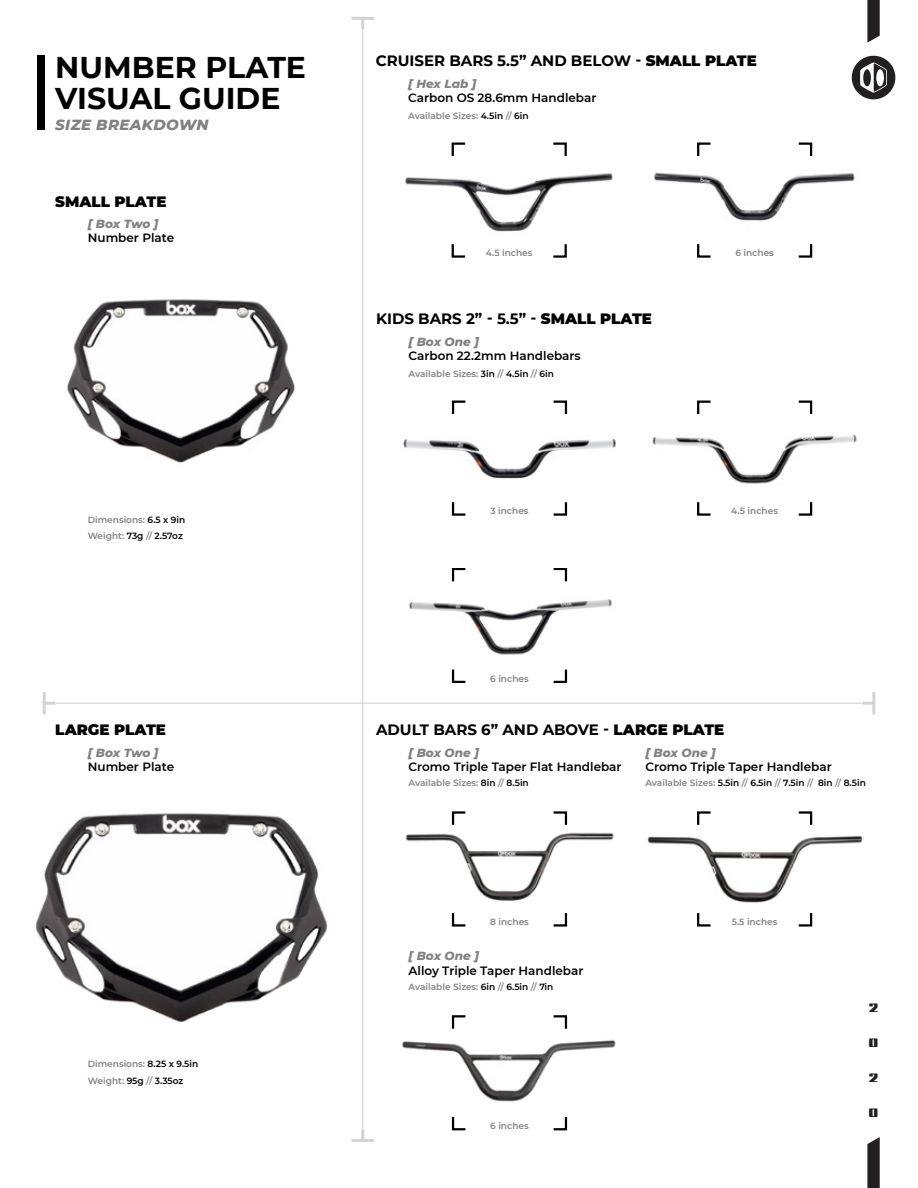
<style>
.page{position:relative;width:918px;height:1188px;background:#fff}
.page>*{position:absolute;margin:0;border:0;box-sizing:border-box;transform-origin:0 0}
.t1{font:700 30px/31.5px "Montserrat";color:#000}
.t2{font:700 15px "Montserrat";color:#000}
.t3{font:900 15px "Montserrat";color:#000}
.t4{font:italic 800 15px "Montserrat";letter-spacing:.02em;color:#808285}
.t5{font:900 13.65px "Sarpanch";color:#231f20}
.t6{font:600 12px "Montserrat";color:#000}
.t7{font:italic 800 12px "Montserrat";color:#808285}
.t8{font:600 9px/16.5px "Montserrat";color:#808285}
.s1{color:#000}
.s2{font-weight:900}
</style>
<div class="page">
<img style="left:400px;top:599px;width:219px;height:104px">
<svg style="left:451px;top:568px;width:15px;height:14px"></svg>
<svg style="left:551px;top:667px;width:17px;height:17px"></svg>
<svg style="left:553px;top:568px;width:15px;height:14px"></svg>
<svg style="left:451px;top:667px;width:17px;height:17px"></svg>
<img style="left:652px;top:434px;width:205px;height:50px">
<svg style="left:697px;top:400px;width:14px;height:14px"></svg>
<svg style="left:798px;top:502px;width:15px;height:14px"></svg>
<svg style="left:798px;top:400px;width:15px;height:14px"></svg>
<svg style="left:697px;top:502px;width:14px;height:14px"></svg>
<img style="left:405px;top:832px;width:209px;height:69px">
<svg style="left:451px;top:811px;width:15px;height:14px"></svg>
<svg style="left:553px;top:913px;width:15px;height:14px"></svg>
<svg style="left:553px;top:811px;width:15px;height:14px"></svg>
<svg style="left:451px;top:913px;width:15px;height:14px"></svg>
<img style="left:654px;top:91px;width:209px;height:130px">
<svg style="left:696px;top:141px;width:17px;height:17px"></svg>
<svg style="left:798px;top:244px;width:15px;height:14px"></svg>
<svg style="left:797px;top:141px;width:16px;height:17px"></svg>
<svg style="left:697px;top:244px;width:14px;height:14px"></svg>
<img style="left:405px;top:173px;width:208px;height:59px">
<svg style="left:451px;top:142px;width:15px;height:14px"></svg>
<svg style="left:553px;top:244px;width:14px;height:14px"></svg>
<svg style="left:553px;top:142px;width:14px;height:14px"></svg>
<svg style="left:451px;top:244px;width:15px;height:14px"></svg>
<img style="left:403px;top:439px;width:213px;height:40px">
<svg style="left:451px;top:400px;width:15px;height:14px"></svg>
<svg style="left:553px;top:502px;width:15px;height:14px"></svg>
<svg style="left:553px;top:400px;width:15px;height:14px"></svg>
<svg style="left:451px;top:502px;width:15px;height:14px"></svg>
<img style="left:66px;top:299px;width:230px;height:164px">
<img style="left:35px;top:813px;width:293px;height:209px">
<hr style="left:362px;top:29px;width:1px;height:1100px;background:#d1d3d4">
<img style="left:647px;top:835px;width:217px;height:68px">
<svg style="left:697px;top:811px;width:14px;height:14px"></svg>
<svg style="left:798px;top:913px;width:15px;height:14px"></svg>
<svg style="left:798px;top:811px;width:15px;height:14px"></svg>
<svg style="left:697px;top:913px;width:14px;height:14px"></svg>
<img style="left:402px;top:1040px;width:214px;height:62px">
<svg style="left:451px;top:1015px;width:15px;height:14px"></svg>
<svg style="left:553px;top:1116px;width:15px;height:15px"></svg>
<svg style="left:553px;top:1015px;width:15px;height:14px"></svg>
<svg style="left:451px;top:1116px;width:15px;height:15px"></svg>
<div style="left:852px;top:56px;width:43px;height:43px;background:#231f20;border-radius:50%"></div>
<svg style="left:860px;top:62px;width:27px;height:31px"></svg>
<svg style="left:867px;top:1137px;width:13px;height:51px"></svg>
<svg style="left:867px;top:0;width:13px;height:43px"></svg>
<hr style="left:55px;top:703px;width:808px;height:1px;background:#d1d3d4">
<div style="left:37px;top:55px;width:8px;height:75px;background:#000"></div>
<hr style="left:872px;top:692px;width:3px;height:22px;background:#d1d3d4">
<svg style="left:863px;top:702px;width:9px;height:3px"></svg>
<hr style="left:352px;top:17px;width:22px;height:3px;background:#d1d3d4">
<svg style="left:361px;top:20px;width:3px;height:9px"></svg>
<hr style="left:352px;top:1139px;width:22px;height:3px;background:#d1d3d4">
<svg style="left:361px;top:1129px;width:3px;height:10px"></svg>
<hr style="left:43px;top:692px;width:3px;height:22px;background:#d1d3d4">
<svg style="left:46px;top:702px;width:9px;height:3px"></svg>
<h1 class="t1" style="left:55px;top:50px;width:252px">NUMBER PLATE<br>VISUAL GUIDE</h1>
<h2 class="t4" style="left:55px;top:114px;width:155px">SIZE BREAKDOWN</h2>
<h2 class="t3" style="left:55px;top:190px;width:113px">SMALL PLATE</h2>
<h3 class="t7" style="left:88px;top:215px;width:72px">[ Box Two ]</h3>
<h3 class="t6" style="left:88px;top:230px;width:88px">Number Plate</h3>
<p class="t8" style="left:88px;top:511px;width:99px">Dimensions: <span class="s1">6.5 x 9in<br></span>Weight: <span class="s1">73g</span> // <span class="s1">2.57oz</span></p>
<h2 class="t3" style="left:55px;top:719px;width:112px">LARGE PLATE</h2>
<h3 class="t7" style="left:88px;top:744px;width:72px">[ Box Two ]</h3>
<h3 class="t6" style="left:88px;top:758px;width:88px">Number Plate</h3>
<p class="t8" style="left:88px;top:1056px;width:112px">Dimensions: <span class="s1">8.25 x 9.5in<br></span>Weight: <span class="s1">95g</span> // <span class="s1">3.35oz</span></p>
<h2 class="t2" style="left:376px;top:50px;width:383px">CRUISER BARS 5.5” AND BELOW - <span class="s2">SMALL PLATE</span></h2>
<h3 class="t7" style="left:408px;top:75px;width:70px">[ Hex Lab ]</h3>
<h3 class="t6" style="left:408px;top:89px;width:190px">Carbon OS 28.6mm Handlebar</h3>
<p class="t8" style="left:408px;top:107px;width:122px">Available Sizes: <span class="s1">4.5in</span> // <span class="s1">6in</span></p>
<p class="t8" style="left:486px;top:245px;width:48px">4.5 inches</p>
<p class="t8" style="left:735px;top:245px;width:40px">6 inches</p>
<h2 class="t2" style="left:376px;top:308px;width:277px">KIDS BARS 2” - 5.5” - <span class="s2">SMALL PLATE</span></h2>
<h3 class="t7" style="left:409px;top:333px;width:72px">[ Box One ]</h3>
<h3 class="t6" style="left:409px;top:347px;width:174px">Carbon 22.2mm Handlebars</h3>
<p class="t8" style="left:409px;top:365px;width:147px">Available Sizes: <span class="s1">3in</span> // <span class="s1">4.5in</span> // <span class="s1">6in</span></p>
<p class="t8" style="left:490px;top:503px;width:40px">3 inches</p>
<p class="t8" style="left:490px;top:670px;width:40px">6 inches</p>
<p class="t8" style="left:731px;top:503px;width:48px">4.5 inches</p>
<h2 class="t2" style="left:376px;top:719px;width:350px">ADULT BARS 6” AND ABOVE - <span class="s2">LARGE PLATE</span></h2>
<h3 class="t7" style="left:409px;top:744px;width:72px">[ Box One ]</h3>
<h3 class="t6" style="left:409px;top:758px;width:215px">Cromo Triple Taper Flat Handlebar</h3>
<p class="t8" style="left:409px;top:774px;width:122px">Available Sizes: <span class="s1">8in</span> // <span class="s1">8.5in</span></p>
<h3 class="t7" style="left:645px;top:744px;width:72px">[ Box One ]</h3>
<h3 class="t6" style="left:645px;top:758px;width:188px">Cromo Triple Taper Handlebar</h3>
<p class="t8" style="left:645px;top:774px;width:222px">Available Sizes: <span class="s1">5.5in</span> // <span class="s1">6.5in</span> // <span class="s1">7.5in</span> // <span class="s1">8in</span> // <span class="s1">8.5in</span></p>
<p class="t8" style="left:490px;top:913px;width:40px">8 inches</p>
<h3 class="t7" style="left:409px;top:947px;width:72px">[ Box One ]</h3>
<h3 class="t6" style="left:409px;top:962px;width:176px">Alloy Triple Taper Handlebar</h3>
<p class="t8" style="left:409px;top:978px;width:146px">Available Sizes: <span class="s1">6in</span> // <span class="s1">6.5in</span> // <span class="s1">7in</span></p>
<p class="t8" style="left:490px;top:1117px;width:40px">6 inches</p>
<p class="t8" style="left:732px;top:913px;width:47px">5.5 inches</p>
<h3 class="t5" style="left:869px;top:998px;width:11px">2</h3>
<h3 class="t5" style="left:869px;top:1033px;width:11px">0</h3>
<h3 class="t5" style="left:869px;top:1068px;width:11px">2</h3>
<h3 class="t5" style="left:869px;top:1103px;width:11px">0</h3>
</div>
